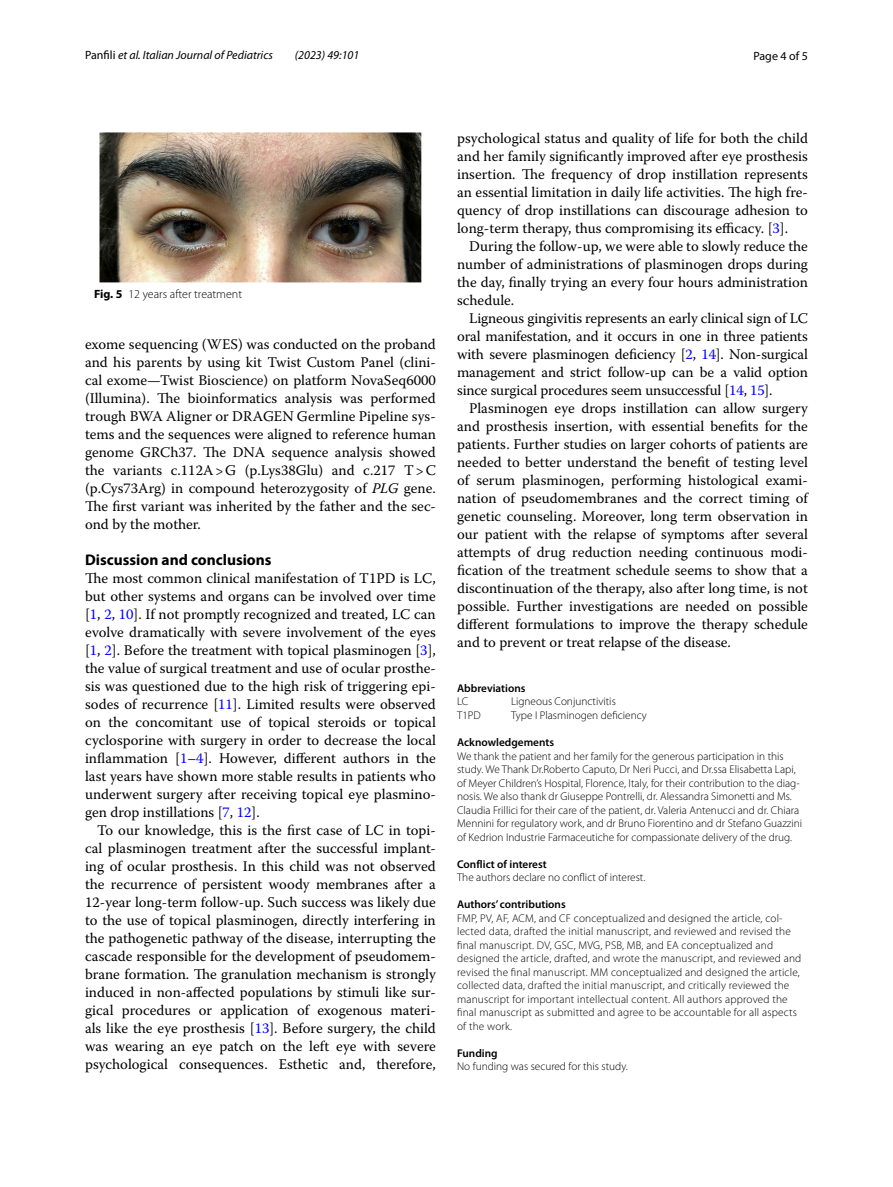
<style>
.page{position:relative;width:893px;height:1187px;background:#fff}
.page>*{position:absolute;margin:0;border:0;box-sizing:border-box;transform-origin:0 0}
.t1{font:700 15.45px "Myriad Pro";color:#000}
.t2{font:14.7px/18px "Warnock Pro";color:#000;text-align:justify}
.t3{font:italic 12px "Myriad Pro";color:#000}
.t4{font:300 12px "Myriad Pro";color:#000}
.t5{font:12px "Myriad Pro";color:#000}
.t6{font:300 11.25px/13.5px "Myriad Pro";color:#000}
.t7{font:600 11.25px "Myriad Pro";color:#000}
.s1{font-style:normal}
.s2{font-weight:700}
.s3{font-style:italic}
.s4{color:#00f}
</style>
<div class="page">
<img style="left:100px;top:133px;width:321px;height:150px">
<p class="t3" style="left:85px;top:48px;width:189px"><span class="s1">Panfili</span> et al. Italian Journal of Pediatrics</p>
<p class="t3" style="left:295px;top:48px;width:66px">(2023) 49:101</p>
<p class="t5" style="left:753px;top:48px;width:56px">Page 4 of 5</p>
<p class="t4" style="left:94px;top:287px;width:150px"><span class="s2">Fig. 5</span> 12 years after treatment</p>
<p class="t2" style="left:85px;top:335px;width:352px">exome sequencing (WES) was conducted on the proband and his parents by using kit Twist Custom Panel (clini&shy;cal exome—Twist Bioscience) on platform NovaSeq6000 (Illumina). The bioinformatics analysis was performed trough BWA Aligner or DRAGEN Germline Pipeline sys&shy;tems and the sequences were aligned to reference human genome GRCh37. The DNA sequence analysis showed the variants c.112A&gt;G (p.Lys38Glu) and c.217 T&gt;C (p.Cys73Arg) in compound heterozygosity of <span class="s3">PLG</span> gene.<br>The first variant was inherited by the father and the sec&shy;ond by the mother.</p>
<p class="t1" style="left:85px;top:549px;width:188px">Discussion and conclusions</p>
<p class="t2" style="left:85px;top:569px;width:352px">The most common clinical manifestation of T1PD is LC, but other systems and organs can be involved over time [<span class="s4">1</span>, <span class="s4">2</span>, <span class="s4">10</span>]. If not promptly recognized and treated, LC can evolve dramatically with severe involvement of the eyes [<span class="s4">1</span>, <span class="s4">2</span>]. Before the treatment with topical plasminogen [<span class="s4">3</span>], the value of surgical treatment and use of ocular prosthe&shy;sis was questioned due to the high risk of triggering epi&shy;sodes of recurrence [<span class="s4">11</span>]. Limited results were observed on the concomitant use of topical steroids or topical cyclosporine with surgery in order to decrease the local inflammation [<span class="s4">1</span>–<span class="s4">4</span>]. However, different authors in the last years have shown more stable results in patients who underwent surgery after receiving topical eye plasmino&shy;gen drop instillations [<span class="s4">7</span>, <span class="s4">12</span>].</p>
<p class="t2" style="left:85px;top:821px;width:352px;text-indent:12px">To our knowledge, this is the first case of LC in topi&shy;cal plasminogen treatment after the successful implant&shy;ing of ocular prosthesis. In this child was not observed the recurrence of persistent woody membranes after a 12-year long-term follow-up. Such success was likely due to the use of topical plasminogen, directly interfering in the pathogenetic pathway of the disease, interrupting the cascade responsible for the development of pseudomem&shy;brane formation. The granulation mechanism is strongly induced in non-affected populations by stimuli like sur&shy;gical procedures or application of exogenous materi&shy;als like the eye prosthesis [<span class="s4">13</span>]. Before surgery, the child was wearing an eye patch on the left eye with severe psychological consequences. Esthetic and, therefore,</p>
<p class="t2" style="left:457px;top:128px;width:352px">psychological status and quality of life for both the child and her family significantly improved after eye prosthesis insertion. The frequency of drop instillation represents an essential limitation in daily life activities. The high fre&shy;quency of drop instillations can discourage adhesion to long-term therapy, thus compromising its efficacy. [<span class="s4">3</span>].</p>
<p class="t2" style="left:457px;top:236px;width:352px;text-indent:12px">During the follow-up, we were able to slowly reduce the number of administrations of plasminogen drops during the day, finally trying an every four hours administration schedule.</p>
<p class="t2" style="left:457px;top:308px;width:352px;text-indent:12px">Ligneous gingivitis represents an early clinical sign of LC oral manifestation, and it occurs in one in three patients with severe plasminogen deficiency [<span class="s4">2</span>, <span class="s4">14</span>]. Non-surgical management and strict follow-up can be a valid option since surgical procedures seem unsuccessful [<span class="s4">14</span>, <span class="s4">15</span>].</p>
<p class="t2" style="left:457px;top:398px;width:352px;text-indent:12px">Plasminogen eye drops instillation can allow surgery and prosthesis insertion, with essential benefits for the patients. Further studies on larger cohorts of patients are needed to better understand the benefit of testing level of serum plasminogen, performing histological exami&shy;nation of pseudomembranes and the correct timing of genetic counseling. Moreover, long term observation in our patient with the relapse of symptoms after several attempts of drug reduction needing continuous modi&shy;fication of the treatment schedule seems to show that a discontinuation of the therapy, also after long time, is not possible. Further investigations are needed on possible different formulations to improve the therapy schedule and to prevent or treat relapse of the disease.</p>
<p class="t7" style="left:457px;top:681px;width:70px">Abbreviations</p>
<p class="t6" style="left:457px;top:695px;width:13px">LC</p>
<p class="t6" style="left:511px;top:695px;width:106px">Ligneous Conjunctivitis</p>
<p class="t6" style="left:457px;top:708px;width:25px">T1PD</p>
<p class="t6" style="left:511px;top:708px;width:137px">Type I Plasminogen deficiency</p>
<p class="t7" style="left:457px;top:735px;width:98px">Acknowledgements</p>
<p class="t6" style="left:457px;top:749px;width:347px">We thank the patient and her family for the generous participation in this study. We Thank Dr.Roberto Caputo, Dr Neri Pucci, and Dr.ssa Elisabetta Lapi, of Meyer Children’s Hospital, Florence, Italy, for their contribution to the diag&shy;nosis. We also thank dr Giuseppe Pontrelli, dr. Alessandra Simonetti and Ms.<br>Claudia Frillici for their care of the patient, dr. Valeria Antenucci and dr. Chiara Mennini for regulatory work, and dr Bruno Fiorentino and dr Stefano Guazzini of Kedrion Industrie Farmaceutiche for compassionate delivery of the drug.</p>
<p class="t7" style="left:457px;top:856px;width:91px">Conflict of interest</p>
<p class="t6" style="left:457px;top:870px;width:190px">The authors declare no conflict of interest.</p>
<p class="t7" style="left:457px;top:897px;width:110px">Authors’ contributions</p>
<p class="t6" style="left:457px;top:911px;width:346px">FMP, PV, AF, ACM, and CF conceptualized and designed the article, col&shy;lected data, drafted the initial manuscript, and reviewed and revised the final manuscript. DV, GSC, MVG, PSB, MB, and EA conceptualized and designed the article, drafted, and wrote the manuscript, and reviewed and revised the final manuscript. MM conceptualized and designed the article, collected data, drafted the initial manuscript, and critically reviewed the manuscript for important intellectual content. All authors approved the final manuscript as submitted and agree to be accountable for all aspects of the work.</p>
<p class="t7" style="left:457px;top:1045px;width:42px">Funding</p>
<p class="t6" style="left:457px;top:1059px;width:172px">No funding was secured for this study.</p>
</div>
